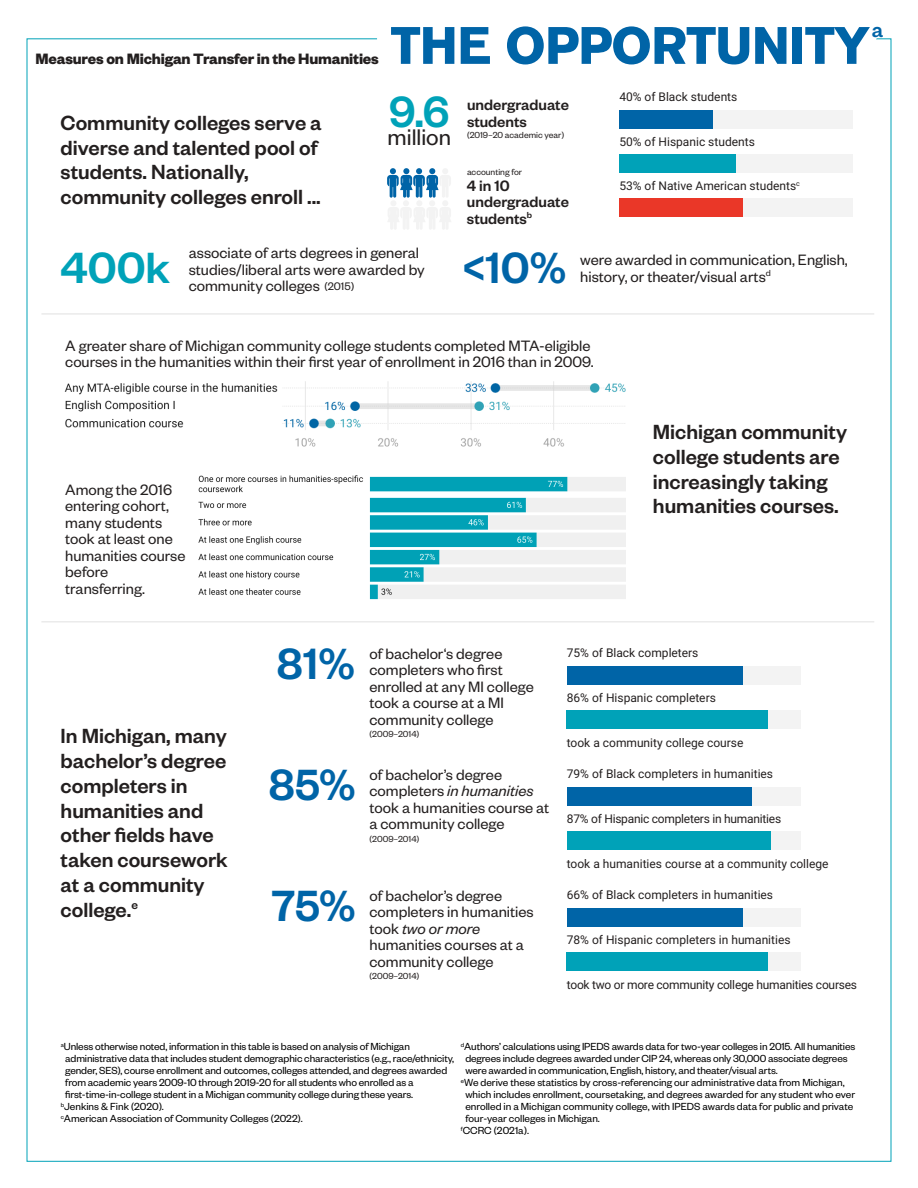
<style>
.page{position:relative;width:918px;height:1188px;background:#fff}
.page>*{position:absolute;margin:0;border:0;box-sizing:border-box;transform-origin:0 0}
.t1{font:500 48px "Founders Grotesk";color:#0064a7}
.t2{font:500 48px "Founders Grotesk";color:#00a2b8}
.t3{font:24.75px "Founders Grotesk";color:#231f1f}
.t4{font:500 22.5px/24.8px "Founders Grotesk";color:#231f1f}
.t5{font:500 22.5px "Founders Grotesk";color:#0064a7}
.t6{font:16.5px/16.5px "Founders Grotesk";color:#231f1f}
.t7{font:500 16.5px/16.5px "Founders Grotesk";color:#231f1f}
.t8{font:700 16.5px "Founders Grotesk";letter-spacing:-.01em;color:#231f1f}
.t9{font:12px "Roboto";color:#231f1f}
.t10{font:12px "Roboto";letter-spacing:-.02em;color:#231f1f}
.t11{font:12px "Founders Grotesk";color:#231f1f}
.t12{font:11.25px "Founders Grotesk";letter-spacing:-.01em;color:#000}
.t13{font:9.6px "Founders Grotesk";color:#231f1f}
.s1{font-style:italic}
</style>
<div class="page">
<div style="left:567px;top:666px;width:234px;height:19px;background:#f3f3f3"></div>
<div style="left:567px;top:666px;width:175px;height:19px;background:#0064a7"></div>
<div style="left:567px;top:711px;width:234px;height:18px;background:#f3f3f3"></div>
<div style="left:567px;top:711px;width:201px;height:18px;background:#00a2b8"></div>
<div style="left:567px;top:787px;width:234px;height:19px;background:#f3f3f3"></div>
<div style="left:567px;top:787px;width:185px;height:19px;background:#0064a7"></div>
<div style="left:567px;top:832px;width:234px;height:18px;background:#f3f3f3"></div>
<div style="left:567px;top:832px;width:203px;height:18px;background:#00a2b8"></div>
<div style="left:567px;top:908px;width:234px;height:19px;background:#f3f3f3"></div>
<div style="left:567px;top:908px;width:175px;height:19px;background:#0064a7"></div>
<div style="left:567px;top:953px;width:234px;height:18px;background:#f3f3f3"></div>
<div style="left:567px;top:953px;width:201px;height:18px;background:#00a2b8"></div>
<svg style="left:387px;top:168px;width:64px;height:61px"></svg>
<div style="left:619px;top:110px;width:234px;height:18px;background:#f3f3f3"></div>
<div style="left:619px;top:110px;width:94px;height:18px;background:#0064a7"></div>
<div style="left:619px;top:154px;width:234px;height:19px;background:#f3f3f3"></div>
<div style="left:619px;top:154px;width:117px;height:19px;background:#00a2b8"></div>
<div style="left:619px;top:198px;width:234px;height:18px;background:#f3f3f3"></div>
<div style="left:619px;top:198px;width:124px;height:18px;background:#ea3728"></div>
<img style="left:64px;top:381px;width:562px;height:66px">
<img style="left:198px;top:475px;width:428px;height:125px">
<hr style="left:41px;top:313px;width:833px;height:2px;background:#ebebeb">
<hr style="left:41px;top:621px;width:833px;height:2px;background:#ebebeb">
<svg style="left:391px;top:26px;width:492px;height:39px"></svg>
<p class="t8" style="left:35px;top:48px;width:345px">Measures on Michigan Transfer in the Humanities</p>
<p class="t4" style="left:61px;top:109px;width:263px">Community colleges serve a diverse and talented pool of students. Nationally, community colleges enroll ...</p>
<p class="t2" style="left:389px;top:82px;width:62px">9.6</p>
<p class="t3" style="left:388px;top:122px;width:65px">million</p>
<p class="t2" style="left:61px;top:238px;width:111px">400k</p>
<p class="t6" style="left:189px;top:244px;width:238px">associate of arts degrees in general studies/liberal arts were awarded by</p>
<p class="t6" style="left:189px;top:277px;width:133px">community colleges</p>
<p class="t11" style="left:324px;top:279px;width:31px">(2015)</p>
<p class="t7" style="left:467px;top:96px;width:103px">undergraduate students</p>
<p class="t13" style="left:467px;top:129px;width:99px">(2019–20 academic year)</p>
<p class="t13" style="left:467px;top:166px;width:57px">accounting for</p>
<p class="t7" style="left:467px;top:177px;width:103px">4 in 10 undergraduate students<sup>b</sup></p>
<p class="t1" style="left:463px;top:238px;width:105px">&lt;10%</p>
<p class="t9" style="left:619px;top:88px;width:120px">40% of Black students</p>
<p class="t9" style="left:619px;top:133px;width:137px">50% of Hispanic students</p>
<p class="t9" style="left:619px;top:177px;width:182px">53% of Native American students<sup>c</sup></p>
<p class="t6" style="left:580px;top:251px;width:269px">were awarded in communication, English, history, or theater/visual arts</p>
<p class="t13" style="left:766px;top:267px;width:7px">d</p>
<p class="t6" style="left:65px;top:336px;width:530px">A greater share of Michigan community college students completed MTA-eligible courses in the humanities within their first year of enrollment in 2016 than in 2009.</p>
<p class="t5" style="left:872px;top:15px;width:13px">a</p>
<p class="t6" style="left:65px;top:480px;width:122px">Among the 2016 entering cohort, many students took at least one humanities course before transferring.</p>
<p class="t4" style="left:61px;top:723px;width:169px">In Michigan, many bachelor’s degree completers in humanities and other fields have taken coursework at a community college.<sup>e</sup></p>
<p class="t4" style="left:653px;top:419px;width:196px">Michigan community college students are increasingly taking humanities courses.</p>
<p class="t6" style="left:370px;top:644px;width:166px">of bachelor‘s degree completers who first enrolled at any MI college took a course at a MI community college</p>
<p class="t13" style="left:370px;top:728px;width:51px">(2009–2014)</p>
<p class="t1" style="left:277px;top:634px;width:79px">81%</p>
<p class="t9" style="left:567px;top:645px;width:133px">75% of Black completers</p>
<p class="t9" style="left:567px;top:690px;width:151px">86% of Hispanic completers</p>
<p class="t9" style="left:567px;top:734px;width:178px">took a community college course</p>
<p class="t6" style="left:370px;top:765px;width:181px">of bachelor’s degree completers <span class="s1">in humanities </span>took a humanities course at a community college</p>
<p class="t13" style="left:370px;top:833px;width:51px">(2009–2014)</p>
<p class="t1" style="left:269px;top:755px;width:88px">85%</p>
<p class="t9" style="left:567px;top:766px;width:208px">79% of Black completers in humanities</p>
<p class="t10" style="left:567px;top:811px;width:216px">87% of Hispanic completers in humanities</p>
<p class="t9" style="left:567px;top:855px;width:263px">took a humanities course at a community college</p>
<p class="t6" style="left:370px;top:886px;width:166px">of bachelor’s degree completers in humanities took <span class="s1">two or more </span>humanities courses at a community college</p>
<p class="t13" style="left:370px;top:970px;width:51px">(2009–2014)</p>
<p class="t1" style="left:271px;top:875px;width:86px">75%</p>
<p class="t9" style="left:567px;top:886px;width:208px">66% of Black completers in humanities</p>
<p class="t9" style="left:567px;top:932px;width:225px">78% of Hispanic completers in humanities</p>
<p class="t10" style="left:567px;top:976px;width:292px">took two or more community college humanities courses</p>
<p class="t12" style="left:461px;top:1040px;width:396px"><sup>d</sup>Authors’ calculations using IPEDS awards data for two-year colleges in 2015. All humanities</p>
<p class="t12" style="left:465px;top:1052px;width:384px">degrees include degrees awarded under CIP 24, whereas only 30,000 associate degrees</p>
<p class="t12" style="left:465px;top:1064px;width:314px">were awarded in communication, English, history, and theater/visual arts.</p>
<p class="t12" style="left:461px;top:1076px;width:385px"><sup>e</sup>We derive these statistics by cross-referencing our administrative data from Michigan,</p>
<p class="t12" style="left:465px;top:1088px;width:391px">which includes enrollment, coursetaking, and degrees awarded for any student who ever</p>
<p class="t12" style="left:465px;top:1100px;width:389px">enrolled in a Michigan community college, with IPEDS awards data for public and private</p>
<p class="t12" style="left:465px;top:1112px;width:136px">four-year colleges in Michigan.</p>
<p class="t12" style="left:461px;top:1124px;width:70px"><sup>f</sup>CCRC (2021a).</p>
<p class="t12" style="left:61px;top:1040px;width:351px"><sup>a</sup>Unless otherwise noted, information in this table is based on analysis of Michigan</p>
<p class="t12" style="left:65px;top:1052px;width:391px">administrative data that includes student demographic characteristics (e.g., race/ethnicity,</p>
<p class="t12" style="left:65px;top:1064px;width:384px">gender, SES), course enrollment and outcomes, colleges attended, and degrees awarded</p>
<p class="t12" style="left:65px;top:1076px;width:350px">from academic years 2009-10 through 2019-20 for all students who enrolled as a</p>
<p class="t12" style="left:65px;top:1088px;width:350px">first-time-in-college student in a Michigan community college during these years.</p>
<p class="t12" style="left:61px;top:1100px;width:105px"><sup>b</sup>Jenkins &amp; Fink (2020).</p>
<p class="t12" style="left:61px;top:1112px;width:244px"><sup>c</sup>American Association of Community Colleges (2022).</p>
</div>
